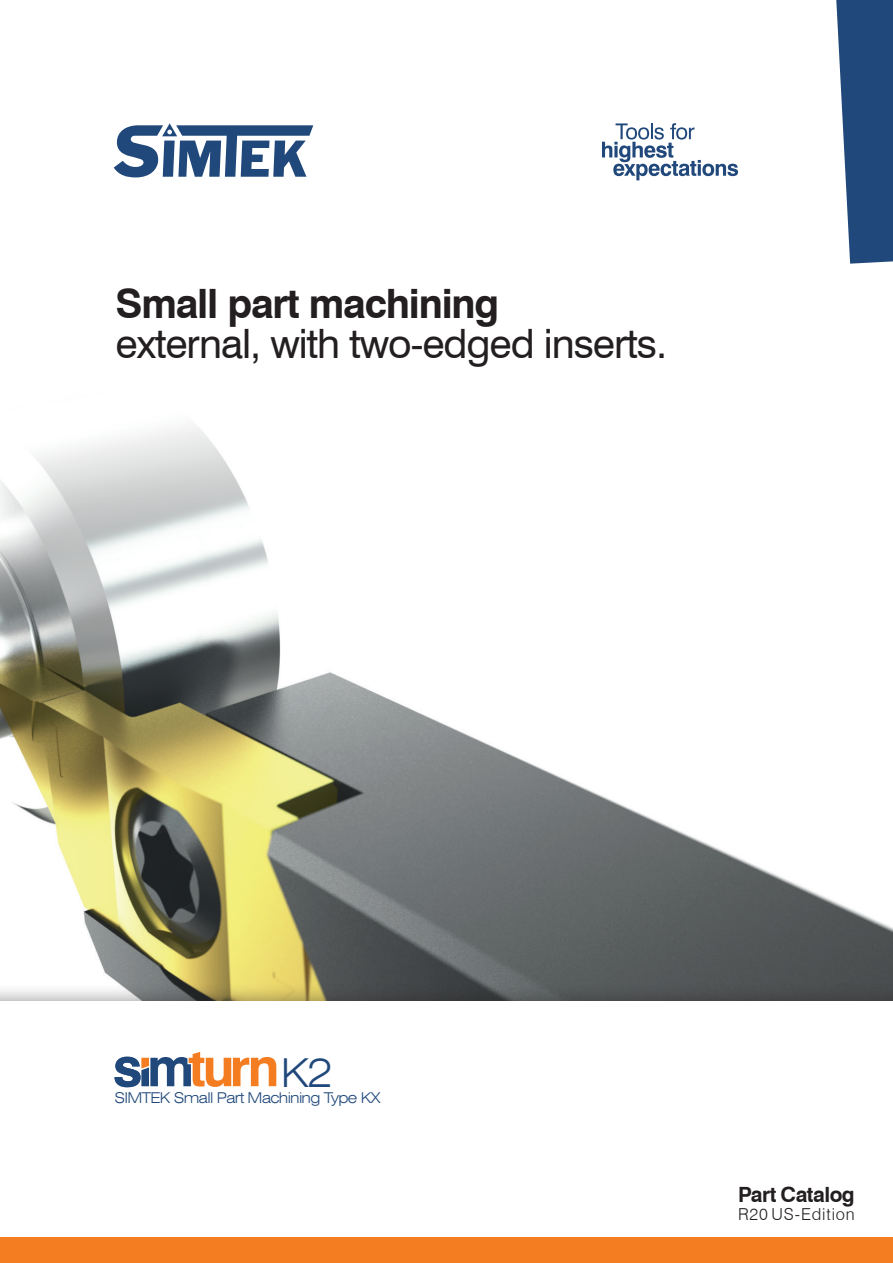
<style>
.page{position:relative;width:893px;height:1263px;background:#fff}
.page>*{position:absolute;margin:0;border:0;box-sizing:border-box;transform-origin:0 0}
.t1{font:40.5px "Swiss 721 BT";letter-spacing:-.025em;color:#231f20}
.t2{font:700 40.5px "Swiss 721 BT";letter-spacing:-.03em;color:#231f20}
.t3{font:300 expanded 39.75px "Swiss 721 BT";color:#20487b}
.t4{font:700 21px "Swiss 721 BT";letter-spacing:-.025em;color:#231f20}
.t5{font:300 16.5px "Swiss 721 BT";letter-spacing:.05em;color:#231f20}
.t6{font:300 expanded 14.85px "Swiss 721 BT";letter-spacing:-.05em;color:#20487b}
</style>
<div class="page">
<svg style="left:114px;top:123px;width:199px;height:54px"></svg>
<svg style="left:602px;top:123px;width:136px;height:57px"></svg>
<svg style="left:836px;top:0;width:57px;height:264px;background:#375b89"></svg>
<img style="left:0;top:659px;width:893px;height:323px">
<div style="left:0;top:982px;width:893px;height:281px;background:#231f20;opacity:.5"></div>
<div style="left:0;top:1001px;width:893px;height:262px;background:#fff"></div>
<svg style="left:115px;top:1052px;width:161px;height:35px"></svg>
<div style="left:0;top:1237px;width:893px;height:26px;background:#f47d21"></div>
<svg style="left:0;top:213px;width:850px;height:446px"></svg>
<h1 class="t2" style="left:116px;top:279px;width:385px">Small part machining</h1>
<h1 class="t1" style="left:116px;top:319px;width:553px">external, with two-edged inserts.</h1>
<h2 class="t3" style="left:281px;top:1049px;width:54px">K2</h2>
<p class="t6" style="left:115px;top:1089px;width:268px">SIMTEK Small Part Machining Type KX</p>
<h3 class="t4" style="left:738px;top:1182px;width:118px">Part Catalog</h3>
<p class="t5" style="left:738px;top:1204px;width:118px">R20 US-Edition</p>
</div>
